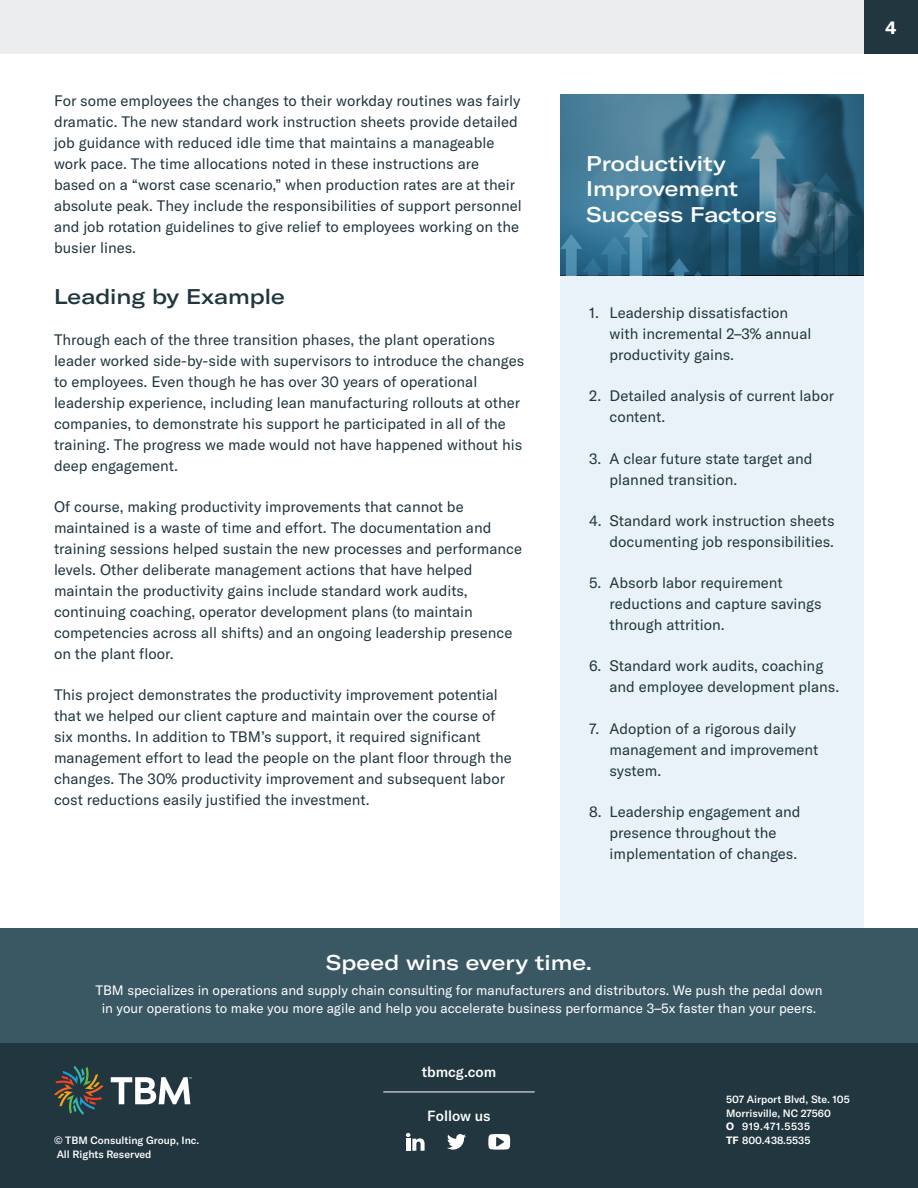
<style>
.page{position:relative;width:918px;height:1188px;background:#fff}
.page>*{position:absolute;margin:0;border:0;box-sizing:border-box;transform-origin:0 0}
.t1{font:500 expanded 21px/25.5px "GT America";color:#fff}
.t2{font:500 expanded 21px "GT America";color:#21363e}
.t3{font:700 18px "GT America";color:#fff}
.t4{font:15px/21px "GT America";color:#21363e}
.t5{font:500 14.55px "GT America";color:#fff}
.t6{font:13.5px/18px "GT America";color:#fff;text-align:center}
.t7{font:500 10.5px/13.5px "GT America";color:#fff}
.s1{font-weight:700}
</style>
<div class="page">
<div style="left:864px;top:0;width:54px;height:54px;background:#21363e"></div>
<div style="left:0;top:0;width:864px;height:54px;background:#ecedee"></div>
<div style="left:0;top:928px;width:918px;height:117px;background:#3a5764"></div>
<div style="left:0;top:1043px;width:918px;height:145px;background:#21363e"></div>
<svg style="left:406px;top:1133px;width:19px;height:18px"></svg>
<svg style="left:447px;top:1134px;width:19px;height:16px"></svg>
<svg style="left:488px;top:1134px;width:22px;height:16px"></svg>
<svg style="left:54px;top:1066px;width:50px;height:49px"></svg>
<svg style="left:111px;top:1077px;width:81px;height:27px"></svg>
<hr style="left:383px;top:1092px;width:152px;height:1px;background:#fff">
<div style="left:560px;top:94px;width:304px;height:834px;background:#e9f2f9"></div>
<svg style="left:560px;top:94px;width:304px;height:181px;background:#366b86"></svg>
<p class="t4" style="left:54px;top:91px;width:469px">For some employees the changes to their workday routines was fairly dramatic. The new standard work instruction sheets provide detailed job guidance with reduced idle time that maintains a manageable work pace. The time allocations noted in these instructions are based on a “worst case scenario,” when production rates are at their absolute peak. They include the responsibilities of support personnel and job rotation guidelines to give relief to employees working on the busier lines.</p>
<h1 class="t2" style="left:54px;top:283px;width:232px">Leading by Example</h1>
<p class="t4" style="left:54px;top:329px;width:472px">Through each of the three transition phases, the plant operations leader worked side-by-side with supervisors to introduce the changes to employees. Even though he has over 30 years of operational leadership experience, including lean manufacturing rollouts at other companies, to demonstrate his support he participated in all of the training. The progress we made would not have happened without his deep engagement.</p>
<p class="t4" style="left:54px;top:496px;width:470px">Of course, making productivity improvements that cannot be maintained is a waste of time and effort. The documentation and training sessions helped sustain the new processes and performance levels. Other deliberate management actions that have helped maintain the productivity gains include standard work audits, continuing coaching, operator development plans (to maintain competencies across all shifts) and an ongoing leadership presence on the plant floor.</p>
<p class="t4" style="left:54px;top:685px;width:459px">This project demonstrates the productivity improvement potential that we helped our client capture and maintain over the course of six months. In addition to TBM’s support, it required significant management effort to lead the people on the plant floor through the changes. The 30% productivity improvement and subsequent labor cost reductions easily justified the investment.</p>
<p class="t3" style="left:885px;top:16px;width:13px">4</p>
<h1 class="t1" style="left:586px;top:150px;width:192px">Productivity<br>Improvement<br>Success Factors</h1>
<p class="t4" style="left:610px;top:302px;width:203px;text-indent:-20px">1. Leadership dissatisfaction with incremental 2–3% annual productivity gains.</p>
<p class="t4" style="left:610px;top:386px;width:226px;text-indent:-20px">2. Detailed analysis of current labor content.</p>
<p class="t4" style="left:610px;top:448px;width:204px;text-indent:-20px">3. A clear future state target and planned transition.</p>
<p class="t4" style="left:589px;top:510px;width:247px;text-align:right">4. Standard work instruction sheets documenting job responsibilities.</p>
<p class="t4" style="left:610px;top:572px;width:214px;text-indent:-20px">5. Absorb labor requirement reductions and capture savings through attrition.</p>
<p class="t4" style="left:610px;top:656px;width:231px;text-indent:-20px">6. Standard work audits, coaching and employee development plans.</p>
<p class="t4" style="left:610px;top:718px;width:210px;text-indent:-20px">7. Adoption of a rigorous daily management and improvement system.</p>
<p class="t4" style="left:610px;top:801px;width:193px;text-indent:-20px">8. Leadership engagement and presence throughout the implementation of changes.</p>
<h1 class="t1" style="left:326px;top:950px;width:268px">Speed wins every time.</h1>
<p class="t6" style="left:95px;top:981px;width:729px">TBM specializes in operations and supply chain consulting for manufacturers and distributors. We push the pedal down in your operations to make you more agile and help you accelerate business performance 3–5x faster than your peers.</p>
<p class="t7" style="left:54px;top:1134px;width:147px">© TBM Consulting Group, Inc.<br>All Rights Reserved</p>
<p class="t5" style="left:422px;top:1063px;width:76px">tbmcg.com</p>
<p class="t5" style="left:427px;top:1107px;width:65px">Follow us</p>
<p class="t7" style="left:726px;top:1093px;width:125px">507 Airport Blvd, Ste. 105<br>Morrisville, NC 27560<br><span class="s1">O</span> 919.471.5535<br><span class="s1">TF</span> 800.438.5535</p>
</div>
